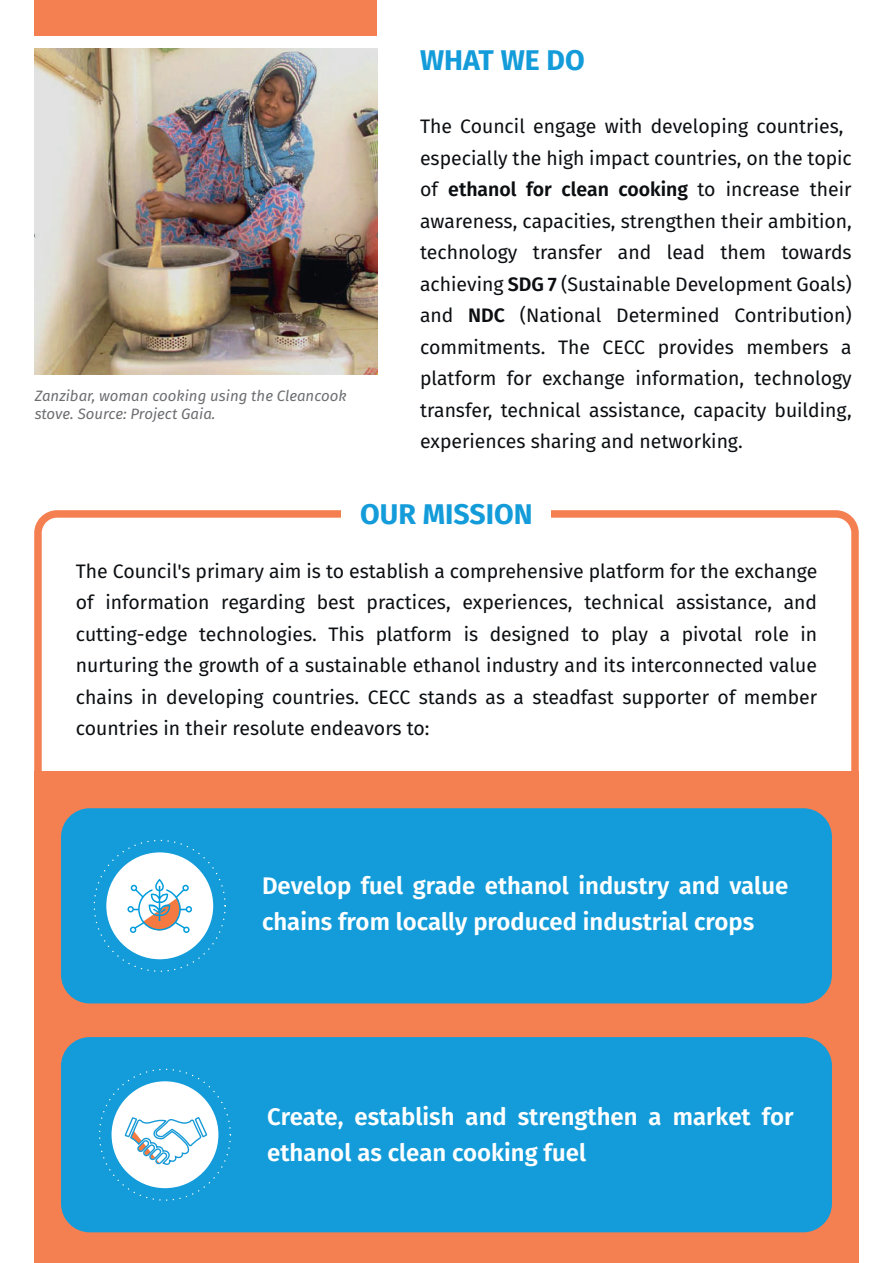
<style>
.page{position:relative;width:893px;height:1263px;background:#fff}
.page>*{position:absolute;margin:0;border:0;box-sizing:border-box;transform-origin:0 0}
.t1{font:700 28.5px "Fira Sans";color:#139cd9}
.t2{font:600 24px/36px "Fira Sans";color:#fff}
.t3{font:19.5px/31.5px "Fira Sans";color:#0c0f12}
.t4{font:italic 15px/18px "Fira Sans";color:#6d6e71}
.s1{font-weight:600}
</style>
<div class="page">
<div style="left:34px;top:771px;width:825px;height:492px;background:#f48052"></div>
<img style="left:35px;top:49px;width:342px;height:326px">
<div style="left:35px;top:0;width:342px;height:35px;background:#f48052"></div>
<svg style="left:34px;top:510px;width:825px;height:261px"></svg>
<div style="left:342px;top:491px;width:209px;height:44px;background:#fff"></div>
<div style="left:63px;top:810px;width:767px;height:192px;background:#139cd9;border-radius:27px"></div>
<div style="left:61px;top:808px;width:771px;height:195px;border:3px solid #139cd9;border-radius:27px"></div>
<div style="left:105px;top:851px;width:110px;height:110px;background:#fff;border-radius:50%"></div>
<div style="left:104px;top:849px;width:112px;height:113px;border:3px solid #139cd9;border-radius:50%"></div>
<svg style="left:127px;top:879px;width:65px;height:54px"></svg>
<div style="left:63px;top:1039px;width:767px;height:191px;background:#139cd9;border-radius:27px"></div>
<div style="left:61px;top:1037px;width:771px;height:195px;border:3px solid #139cd9;border-radius:27px"></div>
<div style="left:110px;top:1080px;width:110px;height:109px;background:#fff;border-radius:50%"></div>
<div style="left:109px;top:1078px;width:112px;height:113px;border:3px solid #139cd9;border-radius:50%"></div>
<svg style="left:124px;top:1117px;width:84px;height:48px"></svg>
<p class="t4" style="left:35px;top:386px;width:314px">Zanzibar, woman cooking using the Cleancook stove. Source: Project Gaia.</p>
<h1 class="t1" style="left:420px;top:36px;width:166px">WHAT WE DO</h1>
<p class="t3" style="left:420px;top:110px;width:433px">The Council engage with developing countries, especially the high impact countries, on the topic of <span class="s1">ethanol for clean cooking</span> to increase their awareness, capacities, strengthen their ambition, technology transfer and lead them towards achieving <span class="s1">SDG 7</span> (Sustainable Development Goals) and <span class="s1">NDC</span> (National Determined Contribution) commitments. The CECC provides members a platform for exchange information, technology transfer, technical assistance, capacity building, experiences sharing and networking.</p>
<h1 class="t1" style="left:360px;top:490px;width:174px">OUR MISSION</h1>
<p class="t3" style="left:76px;top:554px;width:743px;text-align:justify">The Council's primary aim is to establish a comprehensive platform for the exchange of information regarding best practices, experiences, technical assistance, and cutting-edge technologies. This platform is designed to play a pivotal role in nurturing the growth of a sustainable ethanol industry and its interconnected value chains in developing countries. CECC stands as a steadfast supporter of member countries in their resolute endeavors to:</p>
<p class="t2" style="left:262px;top:866px;width:528px">Develop fuel grade ethanol industry and value chains from locally produced industrial crops</p>
<p class="t2" style="left:267px;top:1097px;width:528px">Create, establish and strengthen a market for ethanol as clean cooking fuel</p>
</div>
